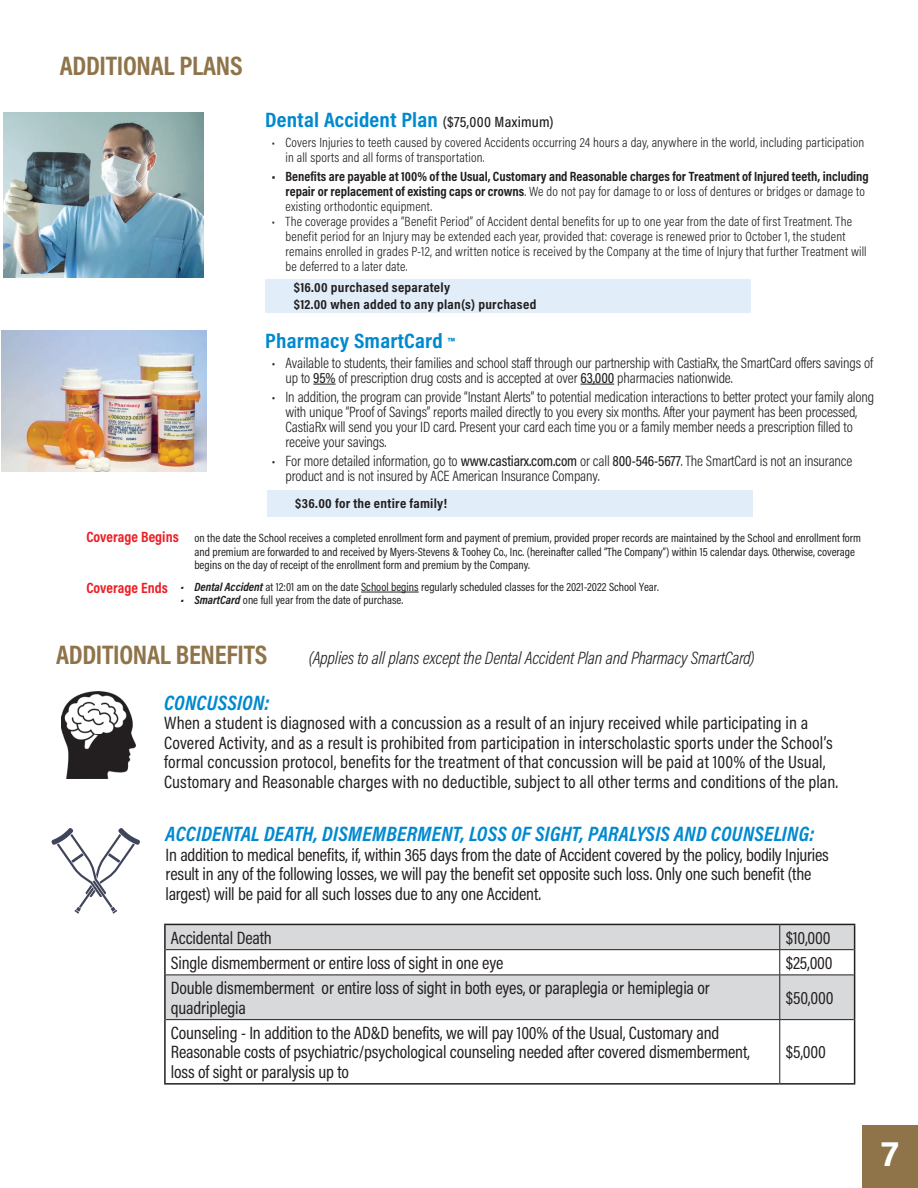
<style>
.page{position:relative;width:918px;height:1188px;background:#fff}
.page>*{position:absolute;margin:0;border:0;box-sizing:border-box;transform-origin:0 0}
.t1{font:700 36px "Acumin Pro";color:#fff}
.t2{font:700 27px "Acumin Pro Cond";letter-spacing:-.01em;color:#8f744a}
.t3{font:italic 700 21px "Acumin Pro Cond";letter-spacing:.01em;color:#0089cf}
.t4{font:700 21px "Acumin Pro Cond";letter-spacing:.01em;color:#0089cf;scale:1.06 1}
.t5{font:18px/19.5px "Acumin Pro Cond";letter-spacing:-.01em;color:#231f20}
.t6{font:italic 300 18px "Acumin Pro Cond";letter-spacing:-.01em;color:#231f20}
.t7{font:300 15px/15px "Acumin Pro Cond";letter-spacing:-.01em;color:#231f20}
.t8{font:700 15px "Acumin Pro Cond";color:#ed1f26}
.t9{font:300 13.5px/15px "Acumin Pro Cond";letter-spacing:.01em;color:#231f20}
.t10{font:700 13.5px/15px "Acumin Pro Cond";letter-spacing:.005em;color:#231f20}
.t11{font:700 13.5px/16.5px "Acumin Pro Cond";letter-spacing:.005em;color:#231f20;scale:1.06 1}
.t12{font:12px/13.5px "Acumin Pro Cond";color:#231f20}
.s1{font-weight:500;font-size:15px;color:#231f20}
.s2{font-weight:300}
.s3{font-size:15px}
.s4{font-weight:500}
.s5{font-weight:700;font-size:15px;color:#ed1f26}
.s6{font-weight:700;font-style:italic}
</style>
<div class="page">
<hr style="left:361px;top:592px;width:58px;height:1px;background:#231f20">
<img style="left:62px;top:691px;width:74px;height:87px">
<svg style="left:313px;top:384px;width:23px;height:1px"></svg>
<hr style="left:581px;top:384px;width:33px;height:1px;background:#231f20">
<div style="left:265px;top:279px;width:486px;height:34px;background:#e1edf8"></div>
<div style="left:267px;top:490px;width:485px;height:27px;background:#e1edf8"></div>
<img style="left:3px;top:112px;width:200px;height:166px">
<img style="left:1px;top:331px;width:205px;height:141px">
<svg style="left:166px;top:925px;width:688px;height:94px;fill:#d8d9db"></svg>
<hr style="left:164px;top:924px;width:616px;height:1px;background:#231f20">
<hr style="left:164px;top:925px;width:2px;height:25px;background:#231f20">
<hr style="left:780px;top:924px;width:75px;height:1px;background:#231f20">
<hr style="left:164px;top:950px;width:2px;height:25px;background:#231f20">
<svg style="left:854px;top:925px;width:1px;height:50px"></svg>
<hr style="left:164px;top:975px;width:2px;height:45px;background:#231f20">
<hr style="left:854px;top:975px;width:1px;height:45px;background:#231f20">
<hr style="left:164px;top:1020px;width:2px;height:63px;background:#231f20">
<hr style="left:854px;top:1020px;width:1px;height:63px;background:#231f20">
<hr style="left:164px;top:1083px;width:616px;height:2px;background:#231f20">
<hr style="left:780px;top:1083px;width:75px;height:2px;background:#231f20">
<hr style="left:166px;top:949px;width:614px;height:1px;background:#231f20">
<hr style="left:780px;top:949px;width:74px;height:1px;background:#231f20">
<svg style="left:779px;top:925px;width:1px;height:50px"></svg>
<hr style="left:166px;top:975px;width:614px;height:1px;background:#231f20">
<hr style="left:780px;top:975px;width:74px;height:1px;background:#231f20">
<hr style="left:779px;top:975px;width:1px;height:44px;background:#231f20">
<hr style="left:166px;top:1019px;width:614px;height:1px;background:#231f20">
<hr style="left:780px;top:1019px;width:74px;height:1px;background:#231f20">
<hr style="left:779px;top:1020px;width:1px;height:63px;background:#231f20">
<svg style="left:51px;top:828px;width:89px;height:86px"></svg>
<div style="left:862px;top:1125px;width:56px;height:63px;background:#8f744a"></div>
<h2 class="t2" style="left:60px;top:48px;width:184px">ADDITIONAL PLANS</h2>
<p class="t4" style="left:265px;top:106px;width:274px">Dental Accident Plan <span class="s1">($75,000 Maximum)</span></p>
<p class="t9" style="left:285px;top:134px;width:580px;text-indent:-14px">• Covers Injuries to teeth caused by covered Accidents occurring 24 hours a day, anywhere in the world, including participation in all sports and all forms of transportation.</p>
<p class="t10" style="left:285px;top:169px;width:585px;text-indent:-14px">• Benefits are payable at 100% of the Usual, Customary and Reasonable charges for Treatment of Injured teeth, including repair or replacement of existing caps or crowns<span class="s2">. We do not pay for damage to or loss of dentures or bridges or damage to existing orthodontic equipment.</span></p>
<p class="t9" style="left:286px;top:214px;width:583px;text-indent:-14px">• The coverage provides a “Benefit Period” of Accident dental benefits for up to one year from the date of first Treatment. The benefit period for an Injury may be extended each year, provided that: coverage is renewed prior to October 1, the student remains enrolled in grades P-12, and written notice is received by the Company at the time of Injury that further Treatment will be deferred to a later date.</p>
<p class="t11" style="left:294px;top:279px;width:230px">$16.00 purchased separately<br>$12.00 when added to any plan(s) purchased</p>
<p class="t4" style="left:265px;top:327px;width:180px">Pharmacy SmartCard <span class="s3">™</span></p>
<p class="t7" style="left:285px;top:355px;width:589px;text-indent:-14px">• Available to students, their families and school staff through our partnership with CastiaRx, the SmartCard offers savings of up to <span class="s4">95%</span> of prescription drug costs and is accepted at over <span class="s4">63,000</span> pharmacies nationwide.</p>
<p class="t7" style="left:285px;top:389px;width:590px;text-indent:-14px">• In addition, the program can provide “Instant Alerts” to potential medication interactions to better protect your family along with unique “Proof of Savings” reports mailed directly to you every six months. After your payment has been processed, CastiaRx will send you your ID card. Present your card each time you or a family member needs a prescription filled to receive your savings.</p>
<p class="t7" style="left:285px;top:453px;width:568px;text-indent:-14px">• For more detailed information, go to <span class="s4">www.castiarx.com.com</span> or call <span class="s4">800-546-5677</span>. The SmartCard is not an insurance product and is not insured by ACE American Insurance Company.</p>
<p class="t11" style="left:295px;top:495px;width:145px">$36.00 for the entire family!</p>
<p class="t12" style="left:194px;top:531px;width:668px;text-indent:-108px"><span class="s5">Coverage Begins</span> on the date the School receives a completed enrollment form and payment of premium, provided proper records are maintained by the School and enrollment form and premium are forwarded to and received by Myers-Stevens &amp; Toohey Co., Inc. (hereinafter called “The Company”) within 15 calendar days. Otherwise, coverage begins on the day of receipt of the enrollment form and premium by the Company.</p>
<p class="t12" style="left:181px;top:580px;width:480px"><span class="s6">• Dental Accident</span> at 12:01 am on the date School begins regularly scheduled classes for the 2021-2022 School Year.</p>
<p class="t12" style="left:181px;top:593px;width:224px"><span class="s6">• SmartCard</span> one full year from the date of purchase.</p>
<p class="t8" style="left:86px;top:578px;width:83px">Coverage Ends</p>
<h2 class="t2" style="left:56px;top:637px;width:213px">ADDITIONAL BENEFITS</h2>
<p class="t6" style="left:309px;top:646px;width:447px">(Applies to all plans except the Dental Accident Plan and Pharmacy SmartCard)</p>
<p class="t3" style="left:164px;top:689px;width:107px">CONCUSSION:</p>
<p class="t5" style="left:164px;top:713px;width:676px">When a student is diagnosed with a concussion as a result of an injury received while participating in a Covered Activity, and as a result is prohibited from participation in interscholastic sports under the School’s formal concussion protocol, benefits for the treatment of that concussion will be paid at 100% of the Usual, Customary and Reasonable charges with no deductible, subject to all other terms and conditions of the plan.</p>
<p class="t3" style="left:166px;top:820px;width:650px">ACCIDENTAL DEATH, DISMEMBERMENT, LOSS OF SIGHT, PARALYSIS AND COUNSELING:</p>
<p class="t5" style="left:166px;top:845px;width:665px">In addition to medical benefits, if, within 365 days from the date of Accident covered by the policy, bodily Injuries result in any of the following losses, we will pay the benefit set opposite such loss. Only one such benefit (the largest) will be paid for all such losses due to any one Accident.</p>
<p class="t5" style="left:171px;top:927px;width:102px">Accidental Death</p>
<p class="t5" style="left:786px;top:927px;width:46px">$10,000</p>
<p class="t5" style="left:171px;top:953px;width:334px">Single dismemberment or entire loss of sight in one eye</p>
<p class="t5" style="left:786px;top:953px;width:49px">$25,000</p>
<p class="t5" style="left:171px;top:978px;width:540px">Double dismemberment or entire loss of sight in both eyes, or paraplegia or hemiplegia or quadriplegia</p>
<p class="t5" style="left:786px;top:988px;width:49px">$50,000</p>
<p class="t5" style="left:171px;top:1023px;width:581px">Counseling - In addition to the AD&amp;D benefits, we will pay 100% of the Usual, Customary and<br>Reasonable costs of psychiatric/psychological counseling needed after covered dismemberment, loss of sight or paralysis up to</p>
<p class="t5" style="left:786px;top:1042px;width:42px">$5,000</p>
<h1 class="t1" style="left:881px;top:1128px;width:19px">7</h1>
</div>
